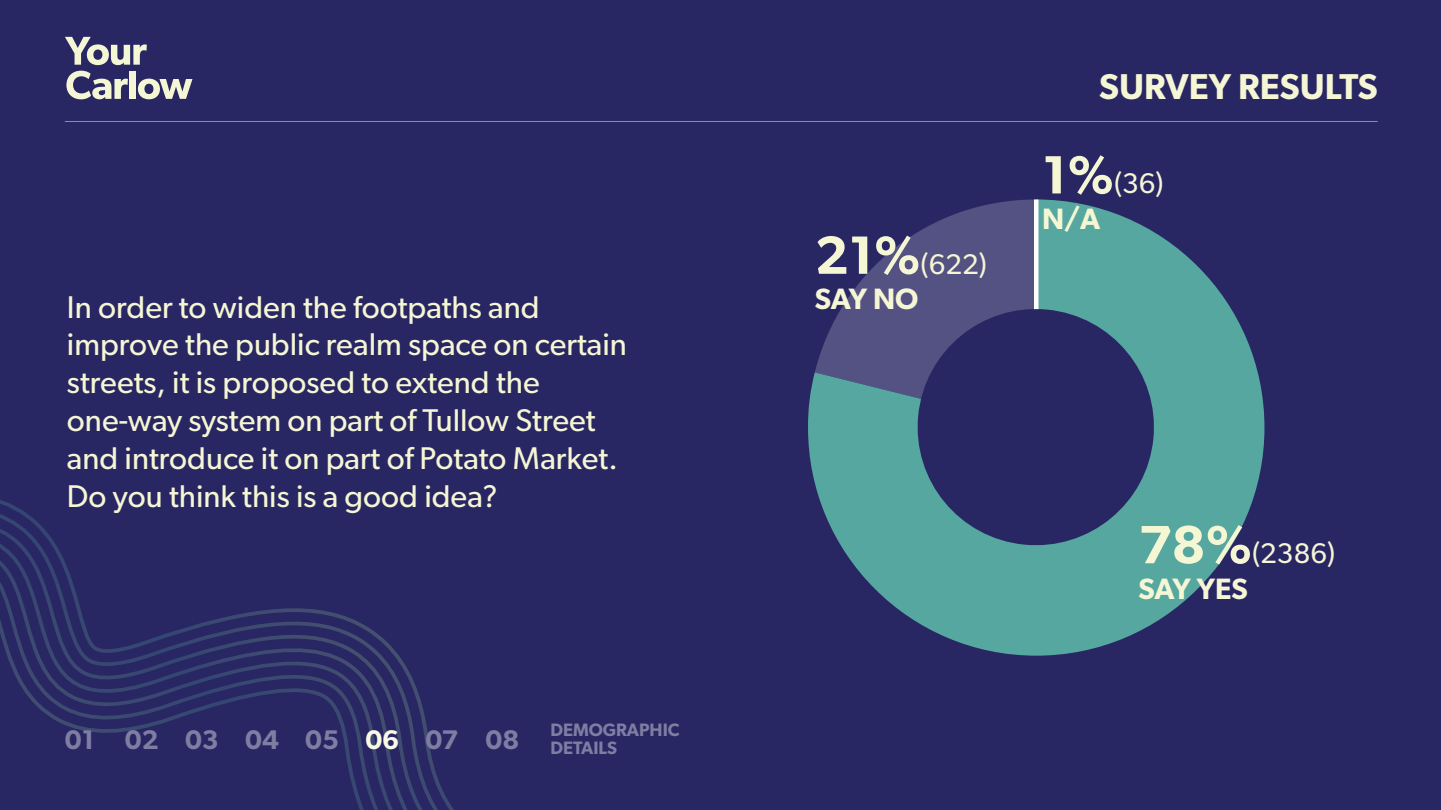
<style>
.page{position:relative;width:1441px;height:810px;background:#fff}
.page>*{position:absolute;margin:0;border:0;box-sizing:border-box;transform-origin:0 0}
.t1{font:600 36px "Gibson";color:#f5f6d4}
.t2{font:31.5px/37.8px "Gibson";color:#f5f6d4}
.t3{font:600 29.55px "Gibson";letter-spacing:-.005em;color:#f5f6d4}
.t4{font:28.5px "Gibson";color:#f5f6d4}
.t5{font:600 27px "Gibson";color:#7e7da2}
.t6{font:600 18px/18px "Gibson";color:#7e7da2}
.s1{color:#f9fae5}
.s2{font-weight:600;font-size:54px}
</style>
<div class="page">
<div style="left:0;top:0;width:1440px;height:810px;background:#292664"></div>
<svg style="left:0;top:36px;width:454px;height:774px"></svg>
<svg style="left:808px;top:199px;width:456px;height:457px;fill:#55a79f"></svg>
<div style="left:1033px;top:199px;width:5px;height:229px;background:#fff"></div>
<svg style="left:911px;top:303px;width:248px;height:248px"></svg>
<svg style="left:65px;top:37px;width:82px;height:28px"></svg>
<svg style="left:66px;top:71px;width:62px;height:28px"></svg>
<div style="left:130px;top:71px;width:6px;height:28px;background:#f5f6d4"></div>
<svg style="left:138px;top:79px;width:54px;height:20px"></svg>
<hr style="left:65px;top:121px;width:1312px;height:1px;background:#55a79f">
<p class="t2" style="left:67px;top:287px;width:561px">In order to widen the footpaths and improve the public realm space on certain streets, it is proposed to extend the one-way system on part of Tullow Street and introduce it on part of Potato Market.<br>Do you think this is a good idea?</p>
<p class="t5" style="left:65px;top:723px;width:456px">01 02 03 04 05 <span class="s1">06</span> 07 08</p>
<p class="t6" style="left:550px;top:720px;width:131px">DEMOGRAPHIC<br>DETAILS</p>
<p class="t4" style="left:814px;top:247px;width:174px"><span class="s2">21%</span>(622)</p>
<p class="t3" style="left:814px;top:281px;width:105px">SAY NO</p>
<p class="t1" style="left:1099px;top:65px;width:280px">SURVEY RESULTS</p>
<p class="t4" style="left:1041px;top:167px;width:123px"><span class="s2">1%</span>(36)</p>
<p class="t3" style="left:1041px;top:201px;width:60px">N/A</p>
<p class="t4" style="left:1138px;top:536px;width:198px"><span class="s2">78%</span>(2386)</p>
<p class="t3" style="left:1138px;top:571px;width:111px">SAY YES</p>
</div>
